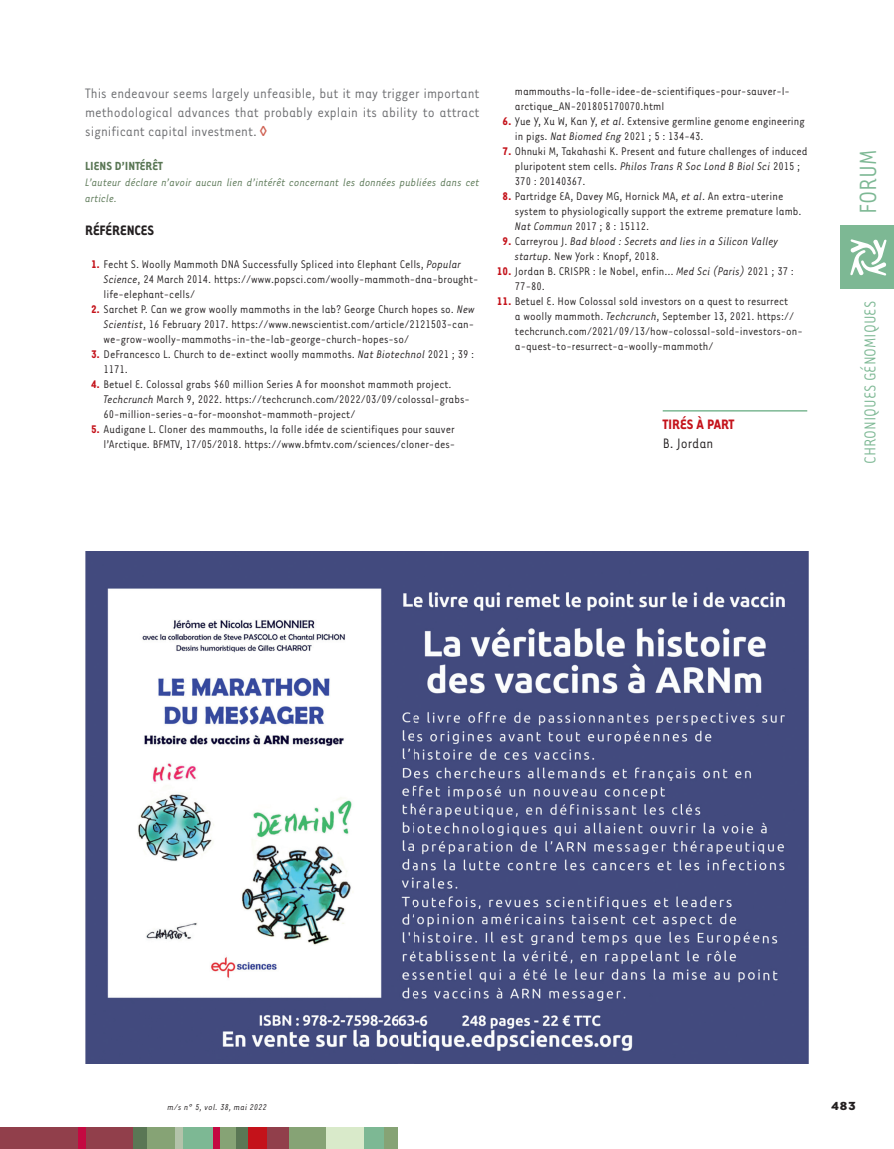
<style>
.page{position:relative;width:894px;height:1149px;background:#fff}
.page>*{position:absolute;margin:0;border:0;box-sizing:border-box;transform-origin:0 0}
.t1{font:27px "Tarzana Narrow";color:#7db894}
.t2{font:18px "Tarzana Narrow";color:#7db894}
.t3{font:15.75px/18.9px "Tarzana Narrow";color:#6c6d70;text-align:justify}
.t4{font:700 15.75px "Tarzana Narrow";color:#c4121a}
.t5{font:700 15.75px "Tarzana Narrow";color:#231f20}
.t6{font:15.75px "Tarzana Narrow";color:#231f20}
.t7{font:700 13.5px "Tarzana Narrow";color:#5a7755}
.t8{font:700 13.5px "Tarzana Wide";color:#231f20}
.t9{font:12.75px/15px "Tarzana Narrow";color:#231f20}
.t10{font:italic 12.75px/15px "Tarzana Narrow";color:#231f20}
.t11{font:italic 12.45px/15.9px "Tarzana Narrow";color:#5a7755}
.t12{font:italic 9.75px "Tarzana Narrow";letter-spacing:.025em;color:#231f20}
.s1{font-weight:700;color:#c4121a}
.s2{font-style:italic}
.s3{font-weight:700;font-style:normal;color:#c4121a}
.s4{font-style:normal}
</style>
<div class="page">
<div style="left:840px;top:225px;width:53px;height:64px;background:#7db894"></div>
<svg style="left:850px;top:239px;width:36px;height:36px"></svg>
<div style="left:0;top:1127px;width:134px;height:21px;background:#913f4b"></div>
<div style="left:235px;top:1127px;width:13px;height:21px;background:#5a7755"></div>
<div style="left:78px;top:1127px;width:7px;height:21px;background:#c40941"></div>
<div style="left:133px;top:1127px;width:22px;height:21px;background:#5a7755"></div>
<div style="left:147px;top:1127px;width:30px;height:21px;background:#86a375"></div>
<div style="left:175px;top:1127px;width:9px;height:21px;background:#b3c3aa"></div>
<div style="left:183px;top:1127px;width:30px;height:21px;background:#7db894"></div>
<div style="left:217px;top:1127px;width:19px;height:21px;background:#86a375"></div>
<div style="left:213px;top:1127px;width:6px;height:21px;background:#c40941"></div>
<div style="left:248px;top:1127px;width:27px;height:21px;background:#c4121a"></div>
<div style="left:287px;top:1127px;width:39px;height:21px;background:#86a375"></div>
<div style="left:267px;top:1127px;width:21px;height:21px;background:#913f4b"></div>
<div style="left:326px;top:1127px;width:38px;height:21px;background:#d9eaca"></div>
<div style="left:364px;top:1127px;width:20px;height:21px;background:#7db894"></div>
<div style="left:383px;top:1127px;width:14px;height:21px;background:#86a375"></div>
<hr style="left:662px;top:410px;width:144px;height:1px;background:#7db894">
<img style="left:86px;top:551px;width:722px;height:512px">
<p class="t3" style="left:85px;top:83px;width:396px">This endeavour seems largely unfeasible, but it may trigger important methodological advances that probably explain its ability to attract significant capital investment.</p>
<p class="t7" style="left:85px;top:158px;width:79px">LIENS D’INTÉRÊT</p>
<p class="t11" style="left:85px;top:174px;width:396px">L’auteur déclare n’avoir aucun lien d’intérêt concernant les données publiées dans cet article.</p>
<p class="t5" style="left:85px;top:220px;width:70px">RÉFÉRENCES</p>
<p class="t9" style="left:103px;top:256px;width:376px;text-indent:-12px"><span class="s1">1.</span> Fecht S. Woolly Mammoth DNA Successfully Spliced into Elephant Cells, <span class="s2">Popular<br>Science</span>, 24 March 2014. https://www.popsci.com/woolly-mammoth-dna-brought&shy;life-elephant-cells/</p>
<p class="t9" style="left:103px;top:301px;width:372px;text-align:justify;text-indent:-12px"><span class="s1">2.</span> Sarchet P. Can we grow woolly mammoths in the lab? George Church hopes so. <span class="s2">New Scientist</span>, 16 February 2017. https://www.newscientist.com/article/2121503-can&shy;we-grow-woolly-mammoths-in-the-lab-george-church-hopes-so/</p>
<p class="t9" style="left:103px;top:346px;width:372px;text-indent:-12px"><span class="s1">3.</span> DeFrancesco L. Church to de-extinct woolly mammoths. <span class="s2">Nat Biotechnol</span> 2021 ; 39 :<br>1171.</p>
<p class="t9" style="left:103px;top:376px;width:368px;text-indent:-12px"><span class="s1">4.</span> Betuel E. Colossal grabs $60 million Series A for moonshot mammoth project.<br><span class="s2">Techcrunch</span> March 9, 2022. https://techcrunch.com/2022/03/09/colossal-grabs-<br>60-million-series-a-for-moonshot-mammoth-project/</p>
<p class="t9" style="left:91px;top:421px;width:365px;text-align:right"><span class="s1">5.</span> Audigane L. Cloner des mammouths, la folle idée de scientifiques pour sauver l’Arctique. BFMTV, 17/05/2018. https://www.bfmtv.com/sciences/cloner-des-</p>
<p class="t9" style="left:514px;top:83px;width:276px">mammouths-la-folle-idee-de-scientifiques-pour-sauver-l&shy;arctique_AN-201805170070.html</p>
<p class="t9" style="left:514px;top:113px;width:291px;text-indent:-12px"><span class="s1">6.</span> Yue Y, Xu W, Kan Y, <span class="s2">et al</span>. Extensive germline genome engineering in pigs. <span class="s2">Nat Biomed Eng</span> 2021 ; 5 : 134-43.</p>
<p class="t9" style="left:514px;top:143px;width:294px;text-indent:-12px"><span class="s1">7.</span> Ohnuki M, Takahashi K. Present and future challenges of induced pluripotent stem cells. <span class="s2">Philos Trans R Soc Lond B Biol Sci</span> 2015 ;<br>370 : 20140367.</p>
<p class="t9" style="left:514px;top:188px;width:288px;text-indent:-12px"><span class="s1">8.</span> Partridge EA, Davey MG, Hornick MA, <span class="s2">et al</span>. An extra-uterine system to physiologically support the extreme premature lamb.<br><span class="s2">Nat Commun</span> 2017 ; 8 : 15112.</p>
<p class="t10" style="left:514px;top:233px;width:265px;text-indent:-12px"><span class="s3">9.</span> <span class="s4">Carreyrou J.</span> Bad blood : Secrets and lies in a Silicon Valley startup<span class="s4">. New York : Knopf, 2018.</span></p>
<p class="t9" style="left:514px;top:263px;width:280px;text-indent:-18px"><span class="s1">10.</span> Jordan B. CRISPR : le Nobel, enfin… <span class="s2">Med Sci (Paris)</span> 2021 ; 37 :<br>77-80.</p>
<p class="t9" style="left:514px;top:293px;width:289px;text-indent:-18px"><span class="s1">11.</span> Betuel E. How Colossal sold investors on a quest to resurrect<br>a woolly mammoth. <span class="s2">Techcrunch</span>, September 13, 2021. https:// techcrunch.com/2021/09/13/how-colossal-sold-investors-on&shy;a-quest-to-resurrect-a-woolly-mammoth/</p>
<p class="t4" style="left:662px;top:414px;width:73px">TIRÉS À PART</p>
<p class="t6" style="left:662px;top:433px;width:52px">B. Jordan</p>
<h1 class="t1" style="left:851px;top:214px;width:65px;rotate:-90deg">FORUM</h1>
<h2 class="t2" style="left:858px;top:464px;width:164px;rotate:-90deg">CHRONIQUES GÉNOMIQUES</h2>
<p class="t12" style="left:167px;top:1100px;width:101px">m/s n° 5, vol. 38, mai 2022</p>
<p class="t8" style="left:830px;top:1097px;width:26px">483</p>
</div>
